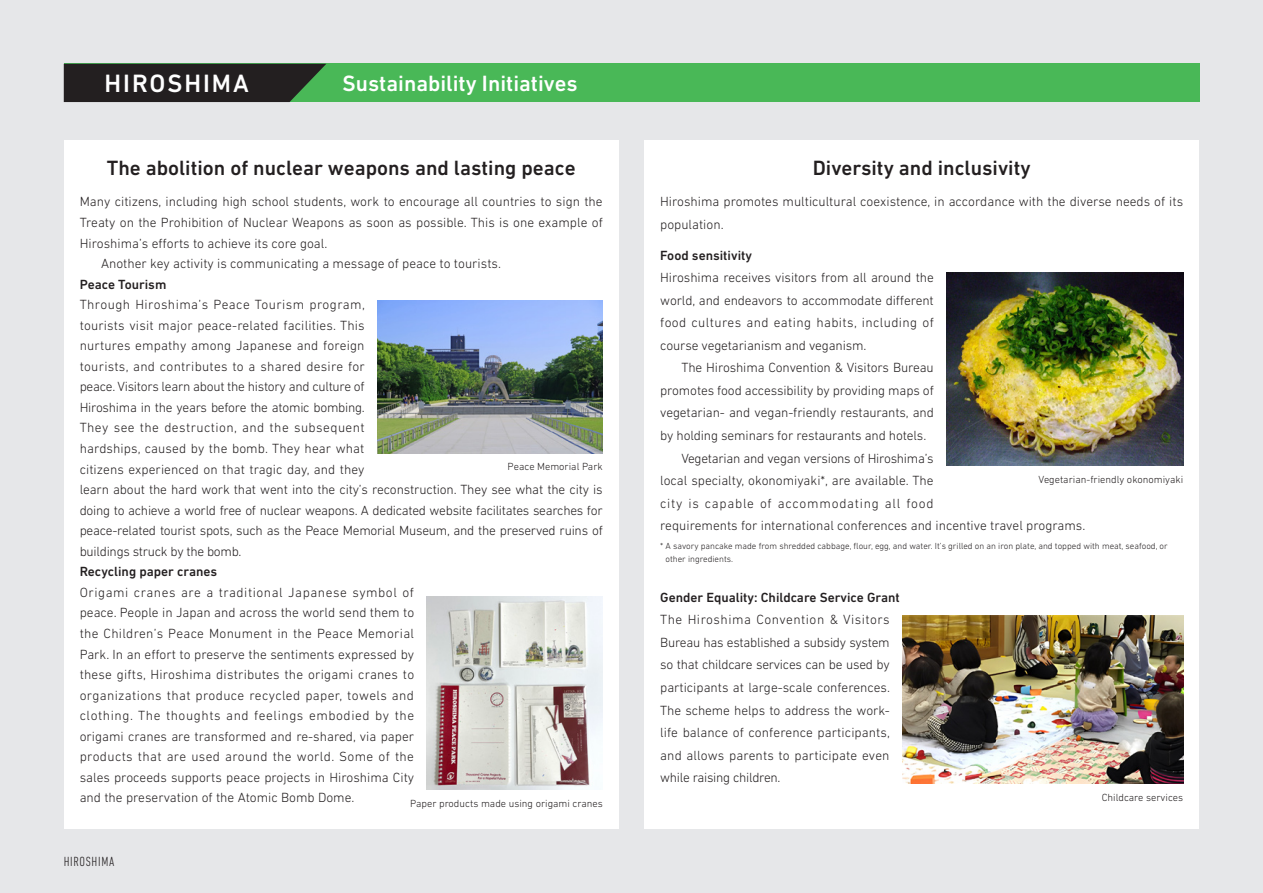
<style>
.page{position:relative;width:1263px;height:893px;background:#e6e7e9}
.page>*{position:absolute;margin:0;border:0;box-sizing:border-box;transform-origin:0 0}
.t1{font:500 25.5px "DIN Next LT Pro";letter-spacing:.075em;color:#fff}
.t2{font:500 22.5px "DIN Next LT Pro";color:#fff}
.t3{font:500 21px "DIN Next LT Pro";color:#231f20}
.t4{font:300 13.5px/20.5px "DIN Next LT Pro";color:#231f20;text-align:justify}
.t5{font:500 13.5px "DIN Next LT Pro";color:#231f20}
.t6{font:300 13.5px "DIN Next LT Pro";letter-spacing:-.02em;color:#231f20}
.t7{font:300 13.5px "DIN Next LT Pro";letter-spacing:.055em;color:#231f20}
.t8{font:300 condensed 13.5px "DIN Next LT Pro";letter-spacing:.05em;color:#231f20}
.t9{font:300 10.5px "DIN Next LT Pro";color:#231f20}
.t10{font:300 9px/13.5px "DIN Next LT Pro";color:#231f20}
</style>
<div class="page">
<div style="left:64px;top:64px;width:1135px;height:38px;background:#49b857"></div>
<div style="left:64px;top:64px;width:262px;height:38px;background:#231f20"></div>
<div style="left:64px;top:140px;width:555px;height:689px;background:#fff"></div>
<div style="left:644px;top:140px;width:555px;height:689px;background:#fff"></div>
<img style="left:377px;top:300px;width:226px;height:153px">
<img style="left:946px;top:273px;width:237px;height:193px">
<img style="left:902px;top:615px;width:281px;height:168px">
<img style="left:427px;top:596px;width:176px;height:194px">
<h1 class="t1" style="left:105px;top:68px;width:146px">HIROSHIMA</h1>
<h2 class="t2" style="left:343px;top:70px;width:237px">Sustainability Initiatives</h2>
<h3 class="t3" style="left:107px;top:156px;width:470px">The abolition of nuclear weapons and lasting peace</h3>
<p class="t4" style="left:80px;top:191px;width:524px">Many citizens, including high school students, work to encourage all countries to sign the</p>
<p class="t4" style="left:80px;top:212px;width:525px">Treaty on the Prohibition of Nuclear Weapons as soon as possible. This is one example of</p>
<p class="t4" style="left:80px;top:232px;width:249px">Hiroshima’s efforts to achieve its core goal.</p>
<p class="t4" style="left:101px;top:253px;width:401px">Another key activity is communicating a message of peace to tourists.</p>
<p class="t5" style="left:80px;top:276px;width:88px">Peace Tourism</p>
<p class="t4" style="left:80px;top:294px;width:525px;text-align:left">Through Hiroshima’s Peace Tourism program,<br>tourists visit major peace-related facilities. This<br>nurtures empathy among Japanese and foreign<br>tourists, and contributes to a shared desire for<br>peace. Visitors learn about the history and culture of<br>Hiroshima in the years before the atomic bombing.<br>They see the destruction, and the subsequent<br>hardships, caused by the bomb. They hear what<br>citizens experienced on that tragic day, and they<br>learn about the hard work that went into the city’s reconstruction. They see what the city is doing to achieve a world free of nuclear weapons. A dedicated website facilitates searches for peace-related tourist spots, such as the Peace Memorial Museum, and the preserved ruins of buildings struck by the bomb.</p>
<p class="t5" style="left:80px;top:564px;width:139px">Recycling paper cranes</p>
<p class="t4" style="left:80px;top:582px;width:336px">Origami cranes are a traditional Japanese symbol of peace. People in Japan and across the world send them to the Children’s Peace Monument in the Peace Memorial Park. In an effort to preserve the sentiments expressed by these gifts, Hiroshima distributes the origami cranes to organizations that produce recycled paper, towels and clothing. The thoughts and feelings embodied by the origami cranes are transformed and re-shared, via paper products that are used around the world. Some of the sales proceeds supports peace projects in Hiroshima City and the preservation of the Atomic Bomb Dome.</p>
<p class="t9" style="left:508px;top:460px;width:97px">Peace Memorial Park</p>
<p class="t9" style="left:410px;top:797px;width:194px">Paper products made using origami cranes</p>
<p class="t8" style="left:64px;top:854px;width:52px">HIROSHIMA</p>
<h3 class="t3" style="left:813px;top:156px;width:219px">Diversity and inclusivity</h3>
<p class="t4" style="left:660px;top:190px;width:524px;line-height:22.5px">Hiroshima promotes multicultural coexistence, in accordance with the diverse needs of its population.</p>
<p class="t5" style="left:660px;top:248px;width:93px">Food sensitivity</p>
<p class="t4" style="left:660px;top:266px;width:275px;line-height:22.5px">Hiroshima receives visitors from all around the world, and endeavors to accommodate different food cultures and eating habits, including of course vegetarianism and veganism.</p>
<p class="t4" style="left:681px;top:357px;width:254px">The Hiroshima Convention &amp; Visitors Bureau</p>
<p class="t4" style="left:660px;top:380px;width:275px">promotes food accessibility by providing maps of</p>
<p class="t4" style="left:660px;top:402px;width:275px">vegetarian- and vegan-friendly restaurants, and</p>
<p class="t4" style="left:660px;top:425px;width:268px">by holding seminars for restaurants and hotels.</p>
<p class="t6" style="left:681px;top:450px;width:254px">Vegetarian and vegan versions of Hiroshima’s</p>
<p class="t4" style="left:660px;top:470px;width:275px">local specialty, okonomiyaki*, are available. The</p>
<p class="t7" style="left:660px;top:495px;width:275px">city is capable of accommodating all food</p>
<p class="t4" style="left:660px;top:515px;width:427px">requirements for international conferences and incentive travel programs.</p>
<p class="t10" style="left:665px;top:539px;width:504px;text-indent:-5px">* A savory pancake made from shredded cabbage, flour, egg, and water. It’s grilled on an iron plate, and topped with meat, seafood, or other ingredients.</p>
<p class="t5" style="left:660px;top:589px;width:241px">Gender Equality: Childcare Service Grant</p>
<p class="t4" style="left:660px;top:608px;width:231px;line-height:22.5px">The Hiroshima Convention &amp; Visitors Bureau has established a subsidy system so that childcare services can be used by participants at large-scale conferences.<br>The scheme helps to address the work&shy;life balance of conference participants, and allows parents to participate even while raising children.</p>
<p class="t9" style="left:1038px;top:473px;width:146px">Vegetarian-friendly okonomiyaki</p>
<p class="t9" style="left:1102px;top:791px;width:83px">Childcare services</p>
</div>
